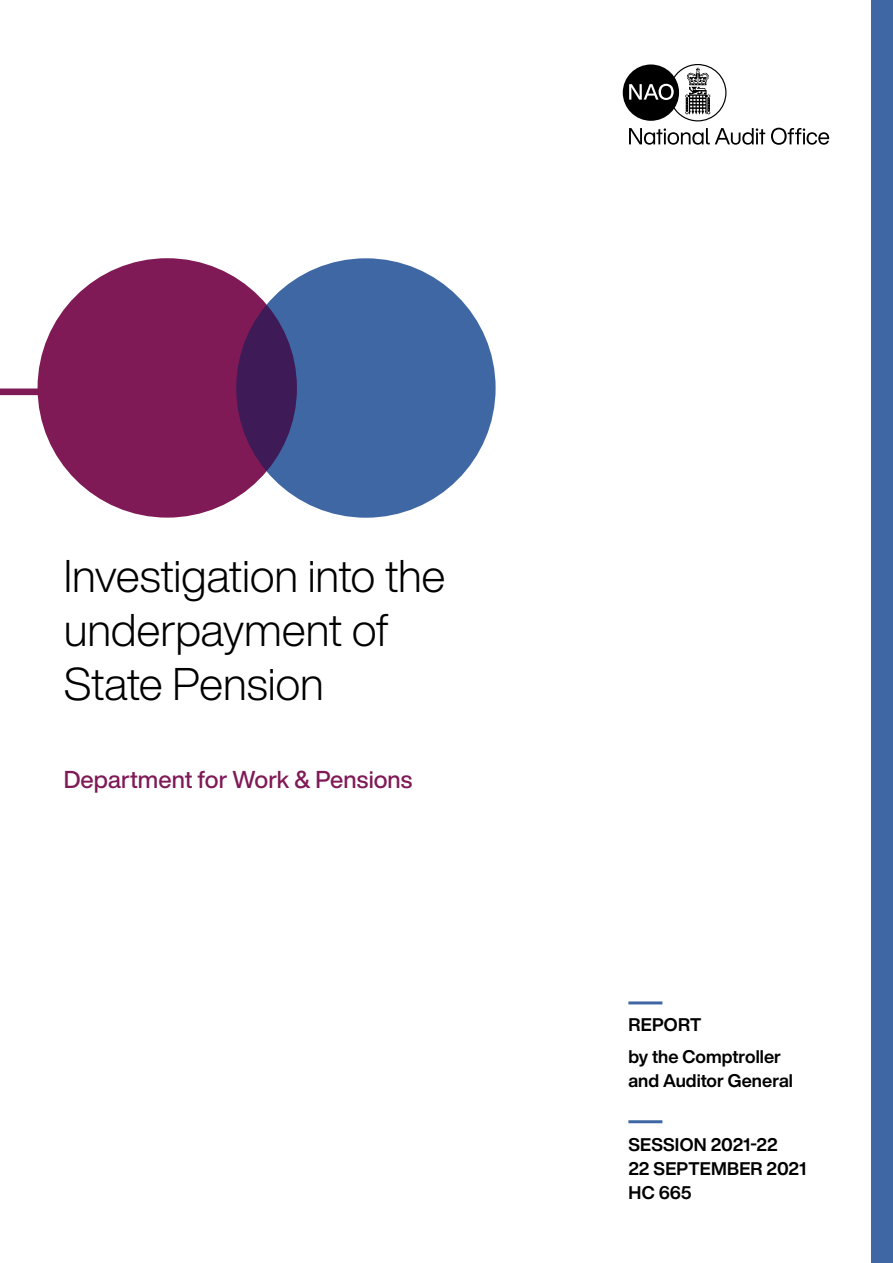
<style>
.page{position:relative;width:893px;height:1263px;background:#fff}
.page>*{position:absolute;margin:0;border:0;box-sizing:border-box;transform-origin:0 0}
.t1{font:300 45px/54px "Helvetica Now Display";letter-spacing:-.005em;color:#000}
.t2{font:500 24px "Helvetica Now Display";color:#7f1a57}
.t3{font:700 18px/24px "Helvetica Now Display";color:#000}
</style>
<div class="page">
<svg style="left:629px;top:128px;width:136px;height:17px"></svg>
<svg style="left:771px;top:128px;width:58px;height:17px"></svg>
<svg style="left:623px;top:64px;width:104px;height:58px"></svg>
<div style="left:236px;top:258px;width:260px;height:260px;background:#3e67a4;border-radius:50%"></div>
<div style="left:38px;top:258px;width:259px;height:260px;background:#7f1a57;border-radius:50%"></div>
<div style="left:0;top:388px;width:98px;height:7px;background:#7f1a57"></div>
<hr style="left:628px;top:1001px;width:34px;height:3px;background:#3e67a4">
<hr style="left:628px;top:1120px;width:34px;height:3px;background:#3e67a4">
<div style="left:872px;top:0;width:21px;height:1263px;background:#3e67a4"></div>
<p class="t1" style="left:64px;top:549px;width:383px">Investigation into the underpayment of<br>State Pension</p>
<p class="t2" style="left:64px;top:763px;width:350px">Department for Work &amp; Pensions</p>
<p class="t3" style="left:628px;top:1012px;width:74px">REPORT</p>
<p class="t3" style="left:628px;top:1045px;width:166px">by the Comptroller and Auditor General</p>
<p class="t3" style="left:628px;top:1133px;width:179px">SESSION 2021-22<br>22 SEPTEMBER 2021<br>HC 665</p>
</div>
